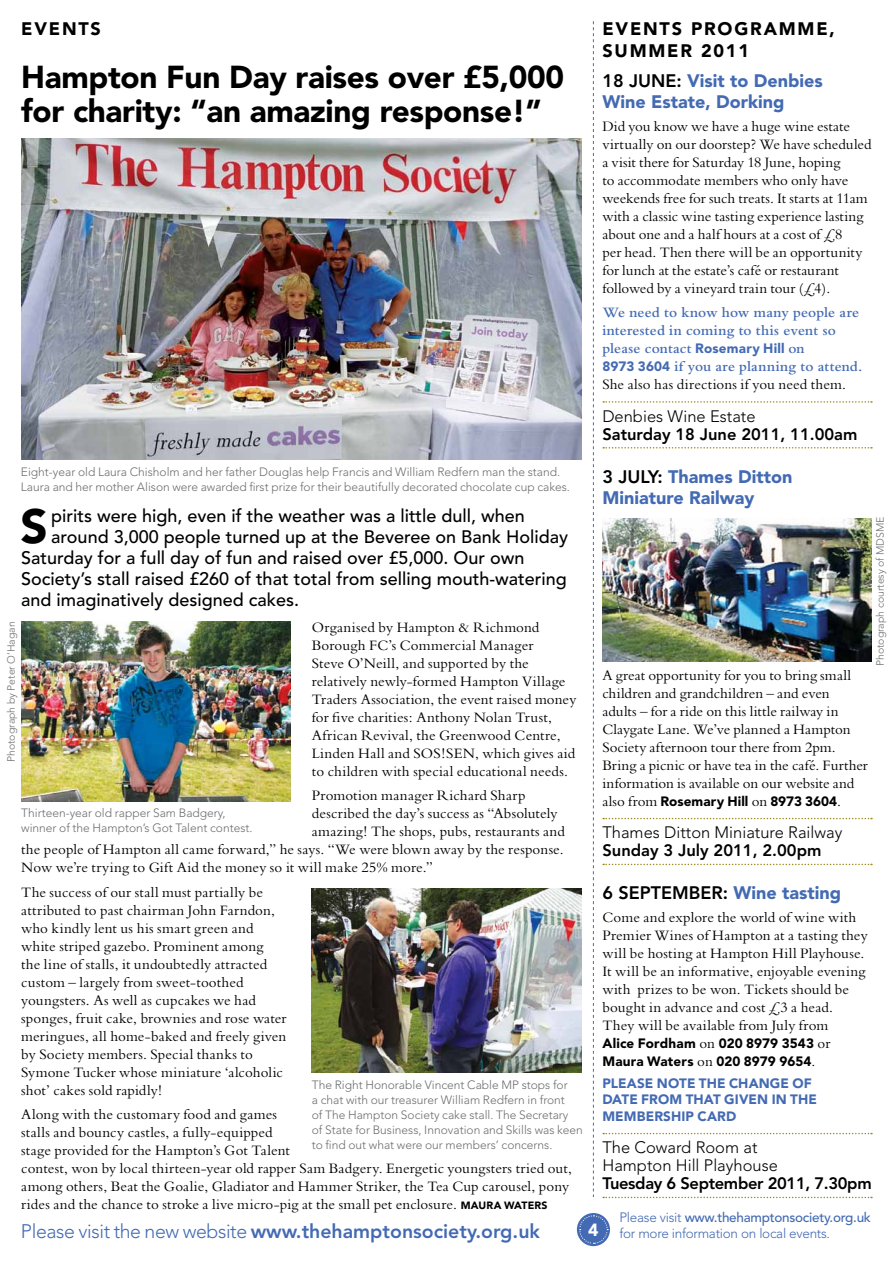
<style>
.page{position:relative;width:893px;height:1263px;background:#fff}
.page>*{position:absolute;margin:0;border:0;box-sizing:border-box;transform-origin:0 0}
.t1{font:900 47.7px "Avenir";color:#000}
.t2{font:900 31.5px/34.5px "Avenir";letter-spacing:-.01em;color:#000}
.t3{font:800 19.5px "Avenir";color:#436ab3}
.t4{font:500 18px "Avenir";color:#000}
.t5{font:900 18px/21.6px "Avenir";color:#436ab3}
.t6{font:900 18px/21.6px "Avenir";letter-spacing:.1em;color:#000}
.t7{font:800 18px "Avenir";color:#000}
.t8{font:900 17.55px "Avenir";color:#fff}
.t9{font:300 16.5px/18px "Avenir";color:#000}
.t10{font:800 16.5px "Avenir";color:#000}
.t11{font:800 16.5px "Avenir";letter-spacing:-.02em;color:#000}
.t12{font:15px/18px "Bembo";letter-spacing:.01em;color:#000}
.t13{font:600 15px/18px "Bembo";letter-spacing:.01em;color:#436ab3}
.t14{font:900 13.5px/18px "Avenir";letter-spacing:.005em;color:#000}
.t15{font:900 13.5px/16.2px "Avenir";letter-spacing:.01em;color:#436ab3}
.t16{font:500 13.5px "Avenir";letter-spacing:-.02em;color:#436ab3}
.t17{font:300 13.5px "Avenir";letter-spacing:-.02em;color:#436ab3}
.t18{font:300 12px/15px "Avenir";color:#6d6e71}
.t19{font:300 10.5px "Avenir";color:#6d6e71}
.s1{font-weight:800;color:#000}
.s2{font-family:"Avenir";font-weight:900;font-size:13.5px}
.s3{font-weight:400;color:#000}
.s4{font-family:"Avenir";font-weight:900;font-size:10.5px}
.s5{font-family:"Bembo";font-weight:400;font-size:15px}
.s6{font-weight:900;color:#436ab3}
.s7{font-weight:300}
</style>
<div class="page">
<img style="left:21px;top:621px;width:270px;height:180px">
<img style="left:312px;top:889px;width:267px;height:183px">
<img style="left:21px;top:138px;width:558px;height:321px">
<div style="left:577px;top:1213px;width:33px;height:33px;background:#436ab3;border-radius:50%"></div>
<svg style="left:579px;top:21px;width:293px;height:1223px"></svg>
<img style="left:602px;top:518px;width:270px;height:143px">
<p class="t6" style="left:21px;top:18px;width:81px">EVENTS</p>
<p class="t6" style="left:602px;top:18px;width:234px">EVENTS PROGRAMME,<br>SUMMER 2011</p>
<p class="t7" style="left:602px;top:70px;width:49px">18 JUNE</p>
<h2 class="t2" style="left:21px;top:59px;width:544px">Hampton Fun Day raises over £5,000 for charity: “an amazing response!”</h2>
<p class="t5" style="left:602px;top:69px;width:222px;text-indent:74px"><span class="s1">:</span> Visit to Denbies<br>Wine Estate, Dorking</p>
<p class="t12" style="left:602px;top:117px;width:271px">Did you know we have a huge wine estate virtually on our doorstep? We have scheduled a visit there for Saturday 18 June, hoping<br>to accommodate members who only have weekends free for such treats. It starts at 11am with a classic wine tasting experience lasting about one and a half hours at a cost of £8<br>per head. Then there will be an opportunity for lunch at the estate’s café or restaurant followed by a vineyard train tour (£4).</p>
<p class="t13" style="left:602px;top:303px;width:262px">We need to know how many people are interested in coming to this event so please contact <span class="s2">Rosemary Hill</span> on<br><span class="s2">8973 3604</span> if you are planning to attend.<br><span class="s3">She also has directions if you need them.</span></p>
<p class="t9" style="left:602px;top:407px;width:155px">Denbies Wine Estate</p>
<p class="t10" style="left:602px;top:424px;width:257px">Saturday 18 June 2011, 11.00am</p>
<p class="t5" style="left:602px;top:465px;width:191px"><span class="s1">3 JULY:</span> Thames Ditton<br>Miniature Railway</p>
<p class="t18" style="left:21px;top:465px;width:551px">Eight-year old Laura Chisholm and her father Douglas help Francis and William Redfern man the stand.<br>Laura and her mother Alison were awarded first prize for their beautifully decorated chocolate cup cakes.</p>
<h1 class="t1" style="left:20px;top:497px;width:29px">S</h1>
<p class="t4" style="left:51px;top:505px;width:475px">pirits were high, even if the weather was a little dull, when</p>
<p class="t19" style="left:874px;top:666px;width:151px;rotate:-90deg">Photograph courtesy of MDSME</p>
<p class="t4" style="left:51px;top:526px;width:518px">around 3,000 people turned up at the Beveree on Bank Holiday</p>
<p class="t4" style="left:21px;top:547px;width:505px">Saturday for a full day of fun and raised over £5,000. Our own</p>
<p class="t4" style="left:21px;top:568px;width:547px">Society’s stall raised £260 of that total from selling mouth-watering</p>
<p class="t4" style="left:21px;top:589px;width:280px">and imaginatively designed cakes.</p>
<p class="t12" style="left:312px;top:618px;width:266px">Organised by Hampton &amp; Richmond Borough FC’s Commercial Manager<br>Steve O’Neill, and supported by the relatively newly-formed Hampton Village Traders Association, the event raised money for five charities: Anthony Nolan Trust, African Revival, the Greenwood Centre, Linden Hall and SOS!SEN, which gives aid to children with special educational needs.</p>
<p class="t12" style="left:312px;top:786px;width:215px">Promotion manager Richard Sharp</p>
<p class="t12" style="left:312px;top:804px;width:247px">described the day’s success as “Absolutely</p>
<p class="t12" style="left:312px;top:822px;width:255px">amazing! The shops, pubs, restaurants and</p>
<p class="t12" style="left:21px;top:840px;width:544px">the people of Hampton all came forward,” he says. “We were blown away by the response.</p>
<p class="t12" style="left:21px;top:858px;width:413px">Now we’re trying to Gift Aid the money so it will make 25% more.”</p>
<p class="t12" style="left:21px;top:883px;width:267px">The success of our stall must partially be attributed to past chairman John Farndon, who kindly lent us his smart green and white striped gazebo. Prominent among<br>the line of stalls, it undoubtedly attracted custom – largely from sweet-toothed youngsters. As well as cupcakes we had sponges, fruit cake, brownies and rose water meringues, all home-baked and freely given by Society members. Special thanks to Symone Tucker whose miniature ‘alcoholic shot’ cakes sold rapidly!</p>
<p class="t12" style="left:21px;top:1105px;width:552px">Along with the customary food and games<br>stalls and bouncy castles, a fully-equipped<br>stage provided for the Hampton’s Got Talent<br>contest, won by local thirteen-year old rapper Sam Badgery. Energetic youngsters tried out, among others, Beat the Goalie, Gladiator and Hammer Striker, the Tea Cup carousel, pony rides and the chance to stroke a live micro-pig at the small pet enclosure. <span class="s4">MAURA WATERS</span></p>
<p class="t19" style="left:5px;top:762px;width:142px;rotate:-90deg">Photograph by Peter O’Hagan</p>
<p class="t12" style="left:602px;top:665px;width:267px">A great opportunity for you to bring small children and grandchildren – and even<br>adults – for a ride on this little railway in Claygate Lane. We’ve planned a Hampton Society afternoon tour there from 2pm.<br>Bring a picnic or have tea in the café. Further information is available on our website and</p>
<p class="t14" style="left:602px;top:792px;width:240px"><span class="s5">also from</span> Rosemary Hill <span class="s5">on</span> 8973 3604<span class="s5">.</span></p>
<p class="t9" style="left:602px;top:824px;width:241px">Thames Ditton Miniature Railway</p>
<p class="t10" style="left:602px;top:841px;width:221px">Sunday 3 July 2011, 2.00pm</p>
<p class="t7" style="left:602px;top:882px;width:240px">6 September: <span class="s6">Wine tasting</span></p>
<p class="t12" style="left:602px;top:907px;width:267px">Come and explore the world of wine with Premier Wines of Hampton at a tasting they will be hosting at Hampton Hill Playhouse.<br>It will be an informative, enjoyable evening with prizes to be won. Tickets should be bought in advance and cost £3 a head.<br>They will be available from July from</p>
<p class="t14" style="left:602px;top:1034px;width:229px">Alice Fordham <span class="s5">on</span> 020 8979 3543 <span class="s5">or<br></span>Maura Waters <span class="s5">on</span> 020 8979 9654<span class="s5">.</span></p>
<p class="t15" style="left:602px;top:1075px;width:216px">PLEASE NOTE THE CHANGE OF<br>DATE FROM THAT GIVEN IN THE<br>MEMBERSHIP CARD</p>
<p class="t9" style="left:602px;top:1139px;width:177px">The Coward Room at<br>Hampton Hill Playhouse</p>
<p class="t11" style="left:602px;top:1174px;width:271px">Tuesday 6 September 2011, 7.30pm</p>
<p class="t16" style="left:619px;top:1210px;width:253px"><span class="s7">Please visit</span> www.thehamptonsociety.org.uk</p>
<p class="t18" style="left:21px;top:805px;width:233px">Thirteen-year old rapper Sam Badgery, winner of the Hampton’s Got Talent contest.</p>
<p class="t18" style="left:312px;top:1077px;width:273px">The Right Honorable Vincent Cable MP stops for<br>a chat with our treasurer William Redfern in front<br>of The Hampton Society cake stall. The Secretary<br>of State for Business, Innovation and Skills was keen to find out what were our members’ concerns.</p>
<p class="t8" style="left:588px;top:1219px;width:12px">4</p>
<h3 class="t3" style="left:21px;top:1220px;width:521px"><span class="s7">Please visit the new website</span> www.thehamptonsociety.org.uk</h3>
<p class="t17" style="left:619px;top:1225px;width:212px">for more information on local events.</p>
</div>
